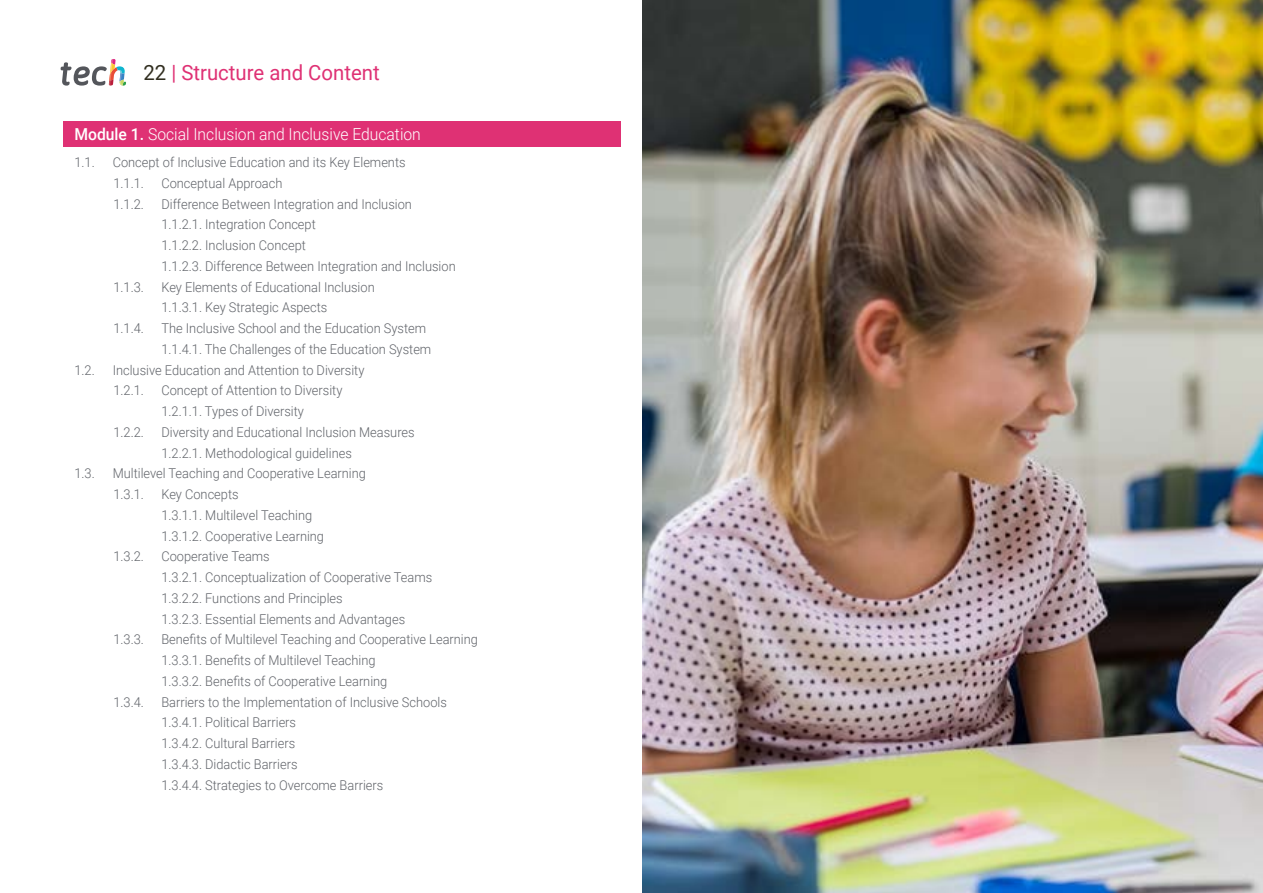
<style>
.page{position:relative;width:1263px;height:893px;background:#fff}
.page>*{position:absolute;margin:0;border:0;box-sizing:border-box;transform-origin:0 0}
.t1{font:21px "Roboto";color:#df3174}
.t2{font:300 16.5px "Roboto";color:#fff;scale:.95 1}
.t3{font:300 13.5px/20.7px "Roboto";color:#61646a;scale:.95 1}
.s1{color:#312e20}
.s2{font-weight:500}
</style>
<div class="page">
<div style="left:63px;top:121px;width:558px;height:25px;background:#df3174"></div>
<svg style="left:61px;top:59px;width:65px;height:27px"></svg>
<img style="left:642px;top:0;width:621px;height:893px">
<h1 class="t1" style="left:144px;top:57px;width:238px"><span class="s1">22</span> | Structure and Content</h1>
<p class="t2" style="left:74px;top:123px;width:366px"><span class="s2">Module 1.</span> Social Inclusion and Inclusive Education</p>
<p class="t3" style="left:74px;top:151px;width:23px">1.1.</p>
<p class="t3" style="left:113px;top:151px;width:310px">Concept of Inclusive Education and its Key Elements<br>1.1.1.</p>
<p class="t3" style="left:161px;top:172px;width:129px">Conceptual Approach</p>
<p class="t3" style="left:113px;top:193px;width:34px">1.1.2.</p>
<p class="t3" style="left:161px;top:193px;width:311px">Difference Between Integration and Inclusion 1.1.2.1. Integration Concept<br>1.1.2.2. Inclusion Concept<br>1.1.2.3. Difference Between Integration and Inclusion</p>
<p class="t3" style="left:113px;top:276px;width:34px">1.1.3.</p>
<p class="t3" style="left:161px;top:276px;width:226px">Key Elements of Educational Inclusion<br>1.1.3.1. Key Strategic Aspects</p>
<p class="t3" style="left:113px;top:317px;width:34px">1.1.4.</p>
<p class="t3" style="left:161px;top:317px;width:286px">The Inclusive School and the Education System<br>1.1.4.1. The Challenges of the Education System</p>
<p class="t3" style="left:74px;top:359px;width:23px">1.2.</p>
<p class="t3" style="left:113px;top:359px;width:267px">Inclusive Education and Attention to Diversity<br>1.2.1.</p>
<p class="t3" style="left:161px;top:380px;width:192px">Concept of Attention to Diversity<br>1.2.1.1. Types of Diversity</p>
<p class="t3" style="left:113px;top:421px;width:34px">1.2.2.</p>
<p class="t3" style="left:161px;top:421px;width:268px">Diversity and Educational Inclusion Measures<br>1.2.2.1. Methodological guidelines</p>
<p class="t3" style="left:74px;top:463px;width:23px">1.3.</p>
<p class="t3" style="left:113px;top:463px;width:268px">Multilevel Teaching and Cooperative Learning<br>1.3.1.</p>
<p class="t3" style="left:161px;top:483px;width:173px">Key Concepts<br>1.3.1.1. Multilevel Teaching<br>1.3.1.2. Cooperative Learning</p>
<p class="t3" style="left:113px;top:546px;width:34px">1.3.2.</p>
<p class="t3" style="left:161px;top:546px;width:287px">Cooperative Teams<br>1.3.2.1. Conceptualization of Cooperative Teams 1.3.2.2. Functions and Principles<br>1.3.2.3. Essential Elements and Advantages</p>
<p class="t3" style="left:113px;top:629px;width:34px">1.3.3.</p>
<p class="t3" style="left:161px;top:629px;width:335px">Benefits of Multilevel Teaching and Cooperative Learning<br>1.3.3.1. Benefits of Multilevel Teaching<br>1.3.3.2. Benefits of Cooperative Learning</p>
<p class="t3" style="left:113px;top:691px;width:34px">1.3.4.</p>
<p class="t3" style="left:161px;top:691px;width:302px">Barriers to the Implementation of Inclusive Schools 1.3.4.1. Political Barriers<br>1.3.4.2. Cultural Barriers<br>1.3.4.3. Didactic Barriers<br>1.3.4.4. Strategies to Overcome Barriers</p>
</div>
